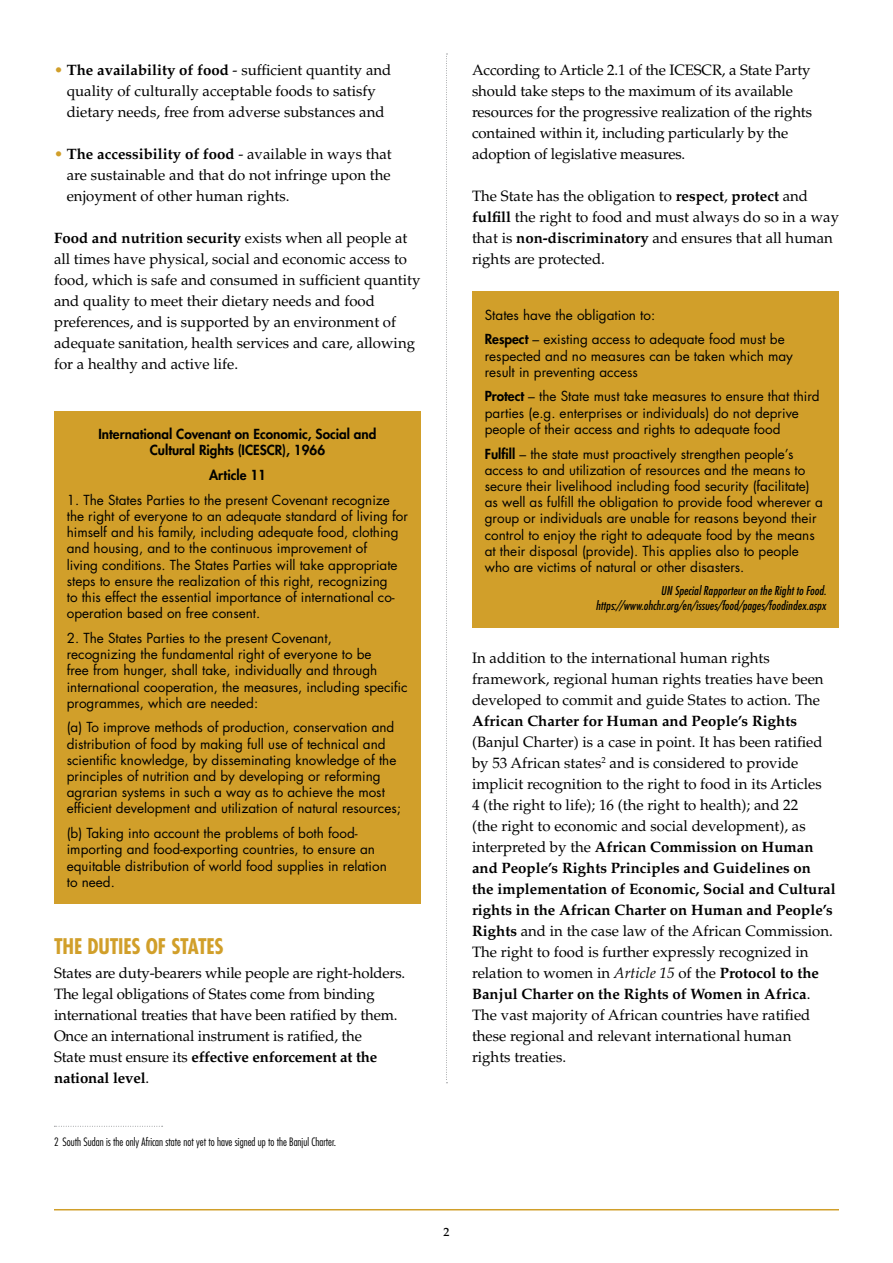
<style>
.page{position:relative;width:893px;height:1263px;background:#fff}
.page>*{position:absolute;margin:0;border:0;box-sizing:border-box;transform-origin:0 0}
.t1{font:700 condensed 21px "Futura Std";letter-spacing:-.01em;color:#d19f2a}
.t2{font:15px/21px "Palatino LT Std";color:#000}
.t3{font:700 15px "Palatino LT Std";color:#000}
.t4{font:13.5px/16.2px "Futura Std";color:#000}
.t5{font:800 13.5px/16.2px "Futura Std";color:#000;text-align:center}
.t6{font:italic condensed 12px/15px "Futura Std";letter-spacing:.01em;color:#000;text-align:right}
.t7{font:500 12px "Palatino LT Std";color:#000}
.t8{font:300 condensed 11.25px "Futura Std";color:#000}
.s1{font-weight:700;color:#d19f2a}
.s2{font-weight:700}
.s3{font-weight:800}
.s4{font-style:italic}
</style>
<div class="page">
<hr style="left:54px;top:1209px;width:785px;height:1px;background:#d19f2a">
<svg style="left:446px;top:54px;width:1px;height:1029px"></svg>
<svg style="left:54px;top:1126px;width:109px;height:1px"></svg>
<div style="left:54px;top:411px;width:367px;height:493px;background:#d19f2a"></div>
<div style="left:472px;top:291px;width:367px;height:336px;background:#d19f2a"></div>
<p class="t2" style="left:54px;top:60px;width:339px;text-align:center"><span class="s1">•</span> <span class="s2">The availability of food</span> - sufficient quantity and quality of culturally acceptable foods to satisfy dietary needs, free from adverse substances and</p>
<p class="t2" style="left:67px;top:144px;width:327px;text-align:justify;text-indent:-13px"><span class="s1">•</span> <span class="s2">The accessibility of food</span> - available in ways that are sustainable and that do not infringe upon the enjoyment of other human rights.</p>
<p class="t2" style="left:54px;top:228px;width:368px"><span class="s2">Food and nutrition security</span> exists when all people at all times have physical, social and economic access to food, which is safe and consumed in sufficient quantity and quality to meet their dietary needs and food preferences, and is supported by an environment of adequate sanitation, health services and care, allowing for a healthy and active life.</p>
<p class="t5" style="left:98px;top:426px;width:279px">International Covenant on Economic, Social and<br>Cultural Rights (ICESCR), 1966</p>
<p class="t5" style="left:209px;top:467px;width:58px">Article 11</p>
<p class="t4" style="left:67px;top:492px;width:343px">1. The States Parties to the present Covenant recognize the right of everyone to an adequate standard of living for himself and his family, including adequate food, clothing and housing, and to the continuous improvement of<br>living conditions. The States Parties will take appropriate steps to ensure the realization of this right, recognizing<br>to this effect the essential importance of international co&shy;operation based on free consent.</p>
<p class="t4" style="left:67px;top:630px;width:342px">2. The States Parties to the present Covenant,<br>recognizing the fundamental right of everyone to be<br>free from hunger, shall take, individually and through international cooperation, the measures, including specific programmes, which are needed:</p>
<p class="t4" style="left:67px;top:719px;width:336px">(a) To improve methods of production, conservation and distribution of food by making full use of technical and scientific knowledge, by disseminating knowledge of the principles of nutrition and by developing or reforming agrarian systems in such a way as to achieve the most efficient development and utilization of natural resources;</p>
<p class="t4" style="left:67px;top:825px;width:322px">(b) Taking into account the problems of both food&shy;importing and food-exporting countries, to ensure an equitable distribution of world food supplies in relation to need.</p>
<h1 class="t1" style="left:54px;top:933px;width:171px">THE DUTIES OF STATES</h1>
<p class="t2" style="left:54px;top:963px;width:353px">States are duty-bearers while people are right-holders.<br>The legal obligations of States come from binding international treaties that have been ratified by them.<br>Once an international instrument is ratified, the<br>State must ensure its <span class="s2">effective enforcement at the national level</span>.</p>
<p class="t8" style="left:54px;top:1135px;width:284px">2 South Sudan is the only African state not yet to have signed up to the Banjul Charter.</p>
<p class="t2" style="left:472px;top:60px;width:341px">According to Article 2.1 of the ICESCR, a State Party should take steps to the maximum of its available resources for the progressive realization of the rights contained within it, including particularly by the adoption of legislative measures.</p>
<p class="t2" style="left:472px;top:186px;width:369px">The State has the obligation to <span class="s2">respect</span>, <span class="s2">protect</span> and <span class="s2">fulfill</span> the right to food and must always do so in a way that is <span class="s2">non-discriminatory</span> and ensures that all human rights are protected.</p>
<p class="t4" style="left:485px;top:302px;width:301px;line-height:24.8px">States have the obligation to:<br><span class="s3">Respect</span> – existing access to adequate food must be</p>
<p class="t4" style="left:485px;top:348px;width:310px">respected and no measures can be taken which may result in preventing access</p>
<p class="t4" style="left:485px;top:388px;width:336px"><span class="s3">Protect</span> – the State must take measures to ensure that third parties (e.g. enterprises or individuals) do not deprive people of their access and rights to adequate food</p>
<p class="t4" style="left:485px;top:446px;width:340px"><span class="s3">Fulfill</span> – the state must proactively strengthen people’s access to and utilization of resources and the means to secure their livelihood including food security (facilitate) as well as fulfill the obligation to provide food wherever a group or individuals are unable for reasons beyond their control to enjoy the right to adequate food by the means at their disposal (provide). This applies also to people who are victims of natural or other disasters.</p>
<p class="t6" style="left:596px;top:584px;width:232px">UN Special Rapporteur on the Right to Food. https://www.ohchr.org/en/issues/food/pages/foodindex.aspx</p>
<p class="t2" style="left:472px;top:648px;width:353px">In addition to the international human rights framework, regional human rights treaties have been developed to commit and guide States to action. The</p>
<p class="t3" style="left:472px;top:712px;width:326px">African Charter for Human and People’s Rights</p>
<p class="t2" style="left:472px;top:732px;width:365px">(Banjul Charter) is a case in point. It has been ratified by 53 African states<sup>2</sup> and is considered to provide implicit recognition to the right to food in its Articles<br>4 (the right to life); 16 (the right to health); and 22<br>(the right to economic and social development), as interpreted by the <span class="s2">African Commission on Human and People’s Rights Principles and Guidelines on the implementation of Economic, Social and Cultural rights in the African Charter on Human and People’s Rights</span> and in the case law of the African Commission.<br>The right to food is further expressly recognized in relation to women in <span class="s4">Article 15</span> of the <span class="s2">Protocol to the Banjul Charter on the Rights of Women in Africa</span>.<br>The vast majority of African countries have ratified these regional and relevant international human<br>rights treaties.</p>
<p class="t7" style="left:443px;top:1224px;width:7px">2</p>
</div>
